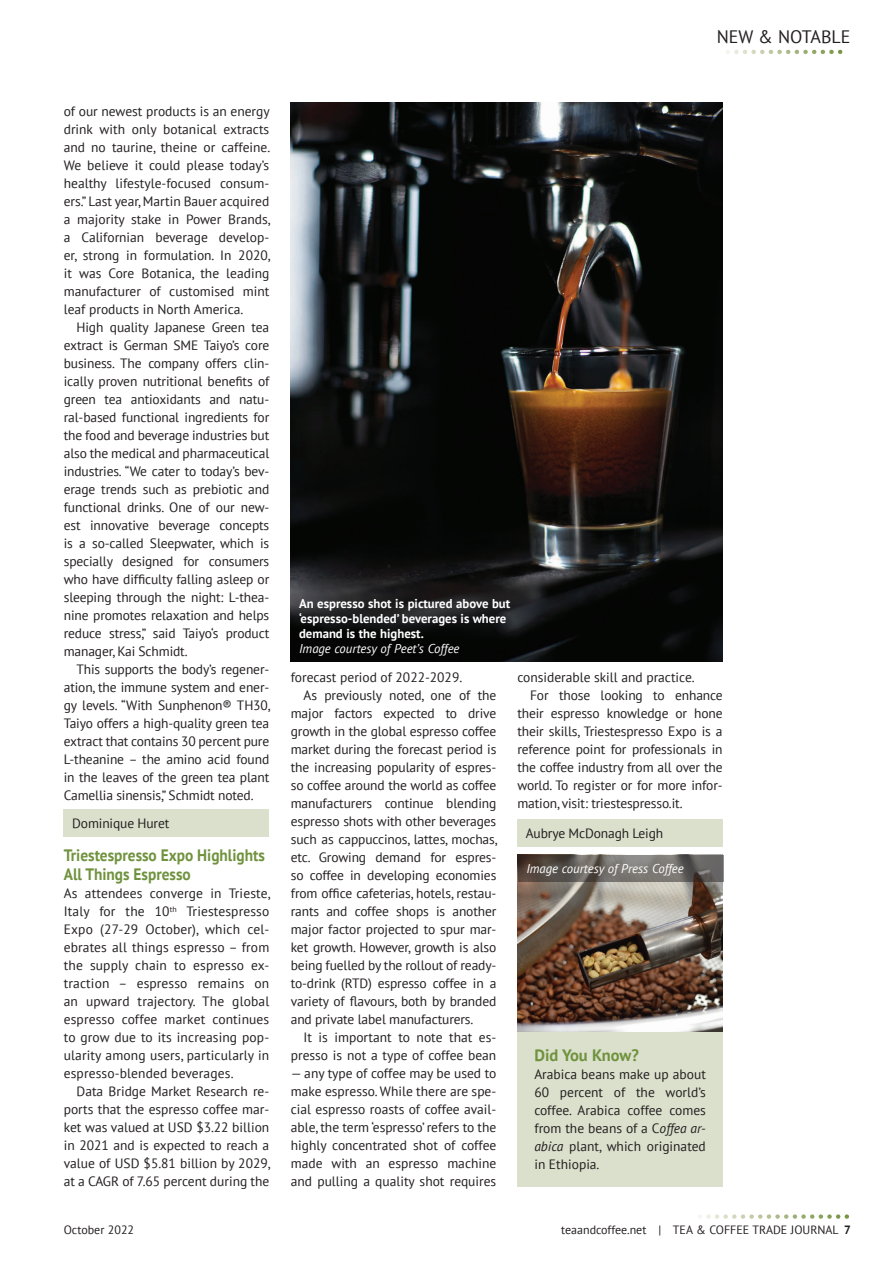
<style>
.page{position:relative;width:893px;height:1263px;background:#fff}
.page>*{position:absolute;margin:0;border:0;box-sizing:border-box;transform-origin:0 0}
.t1{font:18px "PT Sans";color:#231f20}
.X_HEADING{font:700 16.5px/19.5px "PT Sans";color:#70923e;scale:.93 1}
.X-NEWS_HEADING{font:700 16.5px "PT Sans";color:#70923e}
.X-NEWS_COPY{font:13.5px/18px "PT Sans";color:#231f20;text-align:justify}
.F-Deck{font:700 12.75px/15px "PT Sans";color:#fff}
.F-Deck-2{font:italic 12.75px "PT Sans";color:#fff}
.t2{font:12px "PT Sans";color:#231f20}
.s1{font-weight:400;font-style:italic}
.s2{font-style:italic}
.s3{font-weight:700}
</style>
<div class="page">
<svg style="left:726px;top:50px;width:117px;height:4px"></svg>
<svg style="left:698px;top:1214px;width:152px;height:5px"></svg>
<div style="left:64px;top:810px;width:205px;height:27px;background:#dbe0cc"></div>
<img style="left:291px;top:102px;width:432px;height:559px">
<img style="left:517px;top:855px;width:206px;height:177px">
<div style="left:517px;top:1032px;width:206px;height:154px;background:#dbe0cc"></div>
<div style="left:517px;top:820px;width:206px;height:27px;background:#dbe0cc"></div>
<svg style="left:518px;top:855px;width:205px;height:26px;background:#67625d"></svg>
<h1 class="t1" style="left:717px;top:25px;width:135px">NEW &amp; NOTABLE</h1>
<p class="X-NEWS_COPY" style="left:64px;top:101px;width:208px">of our newest products is an energy drink with only botanical extracts and no taurine, theine or caffeine.<br>We believe it could please today’s healthy lifestyle-focused consum&shy;ers.” Last year, Martin Bauer acquired a majority stake in Power Brands, a Californian beverage develop&shy;er, strong in formulation. In 2020, it was Core Botanica, the leading manufacturer of customised mint leaf products in North America.</p>
<p class="X-NEWS_COPY" style="left:64px;top:317px;width:207px;text-indent:13px">High quality Japanese Green tea extract is German SME Taiyo’s core business. The company offers clin&shy;ically proven nutritional benefits of green tea antioxidants and natu&shy;ral-based functional ingredients for the food and beverage industries but also the medical and pharmaceutical industries. “We cater to today’s bev&shy;erage trends such as prebiotic and functional drinks. One of our new&shy;est innovative beverage concepts is a so-called Sleepwater, which is specially designed for consumers who have difficulty falling asleep or sleeping through the night: L-thea&shy;nine promotes relaxation and helps reduce stress,” said Taiyo‘s product manager, Kai Schmidt.</p>
<p class="X-NEWS_COPY" style="left:64px;top:659px;width:208px;text-indent:13px">This supports the body’s regener&shy;ation, the immune system and ener&shy;gy levels. “With Sunphenon® TH30, Taiyo offers a high-quality green tea extract that contains 30 percent pure L-theanine – the amino acid found in the leaves of the green tea plant Camellia sinensis,” Schmidt noted.</p>
<p class="X-NEWS_COPY" style="left:72px;top:814px;width:99px">Dominique Huret</p>
<p class="X_HEADING" style="left:64px;top:845px;width:218px">Triestespresso Expo Highlights<br>All Things Espresso</p>
<p class="X-NEWS_COPY" style="left:64px;top:884px;width:208px">As attendees converge in Trieste, Italy for the 10<sup>th</sup> Triestespresso Expo (27-29 October), which cel&shy;ebrates all things espresso – from the supply chain to espresso ex&shy;traction – espresso remains on an upward trajectory. The global espresso coffee market continues to grow due to its increasing pop&shy;ularity among users, particularly in espresso-blended beverages.</p>
<p class="X-NEWS_COPY" style="left:64px;top:1082px;width:208px;text-indent:13px">Data Bridge Market Research re&shy;ports that the espresso coffee mar&shy;ket was valued at USD $3.22 billion in 2021 and is expected to reach a value of USD $5.81 billion by 2029, at a CAGR of 7.65 percent during the</p>
<p class="F-Deck" style="left:299px;top:595px;width:213px">An espresso shot is pictured above but ‘espresso-blended’ beverages is where demand is the highest.<br><span class="s1">Image courtesy of Peet’s Coffee</span></p>
<p class="X-NEWS_COPY" style="left:291px;top:668px;width:173px">forecast period of 2022-2029.</p>
<p class="X-NEWS_COPY" style="left:291px;top:686px;width:208px;text-indent:13px">As previously noted, one of the major factors expected to drive growth in the global espresso coffee market during the forecast period is the increasing popularity of espres&shy;so coffee around the world as coffee manufacturers continue blending espresso shots with other beverages such as cappuccinos, lattes, mochas, etc. Growing demand for espres&shy;so coffee in developing economies from office cafeterias, hotels, restau&shy;rants and coffee shops is another major factor projected to spur mar&shy;ket growth. However, growth is also being fuelled by the rollout of ready&shy;to-drink (RTD) espresso coffee in a variety of flavours, both by branded and private label manufacturers.</p>
<p class="X-NEWS_COPY" style="left:291px;top:1028px;width:207px;text-align:right">It is important to note that es&shy;presso is not a type of coffee bean</p>
<p class="X-NEWS_COPY" style="left:291px;top:1064px;width:207px">— any type of coffee may be used to make espresso. While there are spe&shy;cial espresso roasts of coffee avail&shy;able, the term ‘espresso’ refers to the highly concentrated shot of coffee made with an espresso machine and pulling a quality shot requires</p>
<p class="X-NEWS_COPY" style="left:517px;top:668px;width:179px">considerable skill and practice.</p>
<p class="X-NEWS_COPY" style="left:517px;top:686px;width:207px;text-indent:13px">For those looking to enhance their espresso knowledge or hone their skills, Triestespresso Expo is a reference point for professionals in the coffee industry from all over the world. To register or for more infor&shy;mation, visit: triestespresso.it.</p>
<p class="X-NEWS_COPY" style="left:526px;top:824px;width:139px">Aubrye McDonagh Leigh</p>
<p class="F-Deck-2" style="left:526px;top:860px;width:159px">Image courtesy of Press Coffee</p>
<p class="X-NEWS_HEADING" style="left:534px;top:1045px;width:106px">Did You Know?</p>
<p class="X-NEWS_COPY" style="left:534px;top:1065px;width:173px">Arabica beans make up about 60 percent of the world’s coffee. Arabica coffee comes from the beans of a C<span class="s2">offea ar&shy;abica</span> plant, which originated in Ethiopia.</p>
<p class="t2" style="left:64px;top:1222px;width:72px">October 2022</p>
<p class="t2" style="left:561px;top:1222px;width:291px">teaandcoffee.net | TEA &amp; COFFEE TRADE JOURNAL <span class="s3">7</span></p>
</div>
